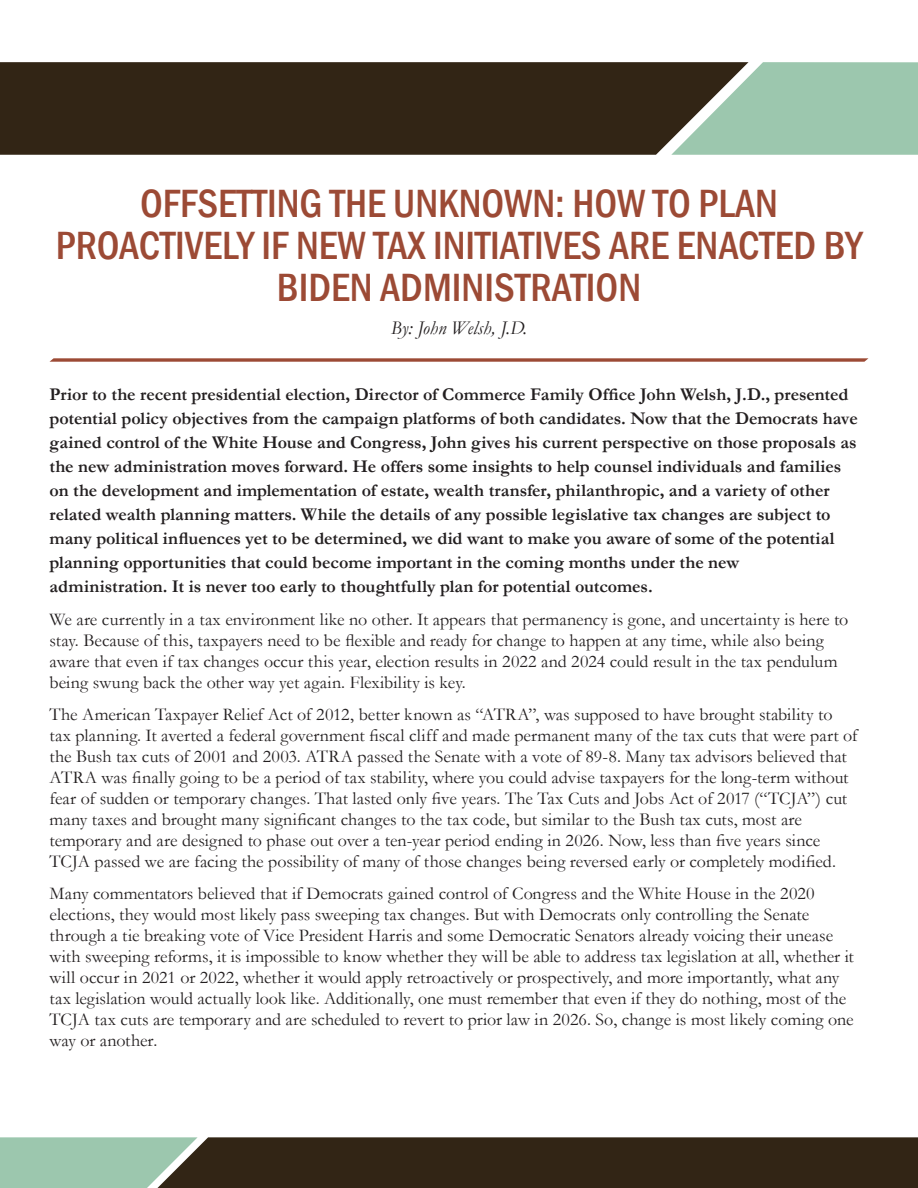
<style>
.page{position:relative;width:918px;height:1188px;background:#fff}
.page>*{position:absolute;margin:0;border:0;box-sizing:border-box;transform-origin:0 0}
.t1{font:500 condensed 40.5px/42px "Franklin Gothic";color:#9c4a35;text-align:center}
.t2{font:italic 19.5px "Garamond";color:#231f20}
.Deck{font:18px/21px "Garamond";color:#231f20}
.Deck-2{font:700 18px/24px "Garamond";color:#231f20}
</style>
<div class="page">
<div style="left:0;top:62px;width:671px;height:93px;background:#322515"></div>
<svg style="left:671px;top:62px;width:247px;height:93px;background:#94b59e"></svg>
<svg style="left:0;top:1137px;width:918px;height:51px;background:#494735"></svg>
<svg style="left:50px;top:358px;width:819px;height:4px;background:#ab6654"></svg>
<p class="t1" style="left:56px;top:182px;width:808px">OFFSETTING THE UNKNOWN: HOW TO PLAN<br>PROACTIVELY IF NEW TAX INITIATIVES ARE ENACTED BY<br>BIDEN ADMINISTRATION</p>
<p class="t2" style="left:391px;top:315px;width:138px">By: John Welsh, J.D.</p>
<p class="Deck-2" style="left:50px;top:383px;width:810px">Prior to the recent presidential election, Director of Commerce Family Office John Welsh, J.D., presented potential policy objectives from the campaign platforms of both candidates. Now that the Democrats have gained control of the White House and Congress, John gives his current perspective on those proposals as the new administration moves forward. He offers some insights to help counsel individuals and families on the development and implementation of estate, wealth transfer, philanthropic, and a variety of other related wealth planning matters. While the details of any possible legislative tax changes are subject to many political influences yet to be determined, we did want to make you aware of some of the potential planning opportunities that could become important in the coming months under the new administration. It is never too early to thoughtfully plan for potential outcomes.</p>
<p class="Deck" style="left:50px;top:608px;width:800px">We are currently in a tax environment like no other. It appears that permanency is gone, and uncertainty is here to stay. Because of this, taxpayers need to be flexible and ready for change to happen at any time, while also being aware that even if tax changes occur this year, election results in 2022 and 2024 could result in the tax pendulum being swung back the other way yet again. Flexibility is key.</p>
<p class="Deck" style="left:50px;top:703px;width:810px">The American Taxpayer Relief Act of 2012, better known as “ATRA”, was supposed to have brought stability to tax planning. It averted a federal government fiscal cliff and made permanent many of the tax cuts that were part of the Bush tax cuts of 2001 and 2003. ATRA passed the Senate with a vote of 89-8. Many tax advisors believed that ATRA was finally going to be a period of tax stability, where you could advise taxpayers for the long-term without fear of sudden or temporary changes. That lasted only five years. The Tax Cuts and Jobs Act of 2017 (“TCJA”) cut many taxes and brought many significant changes to the tax code, but similar to the Bush tax cuts, most are temporary and are designed to phase out over a ten-year period ending in 2026. Now, less than five years since TCJA passed we are facing the possibility of many of those changes being reversed early or completely modified.</p>
<p class="Deck" style="left:50px;top:883px;width:806px">Many commentators believed that if Democrats gained control of Congress and the White House in the 2020 elections, they would most likely pass sweeping tax changes. But with Democrats only controlling the Senate through a tie breaking vote of Vice President Harris and some Democratic Senators already voicing their unease with sweeping reforms, it is impossible to know whether they will be able to address tax legislation at all, whether it will occur in 2021 or 2022, whether it would apply retroactively or prospectively, and more importantly, what any tax legislation would actually look like. Additionally, one must remember that even if they do nothing, most of the TCJA tax cuts are temporary and are scheduled to revert to prior law in 2026. So, change is most likely coming one way or another.</p>
</div>
